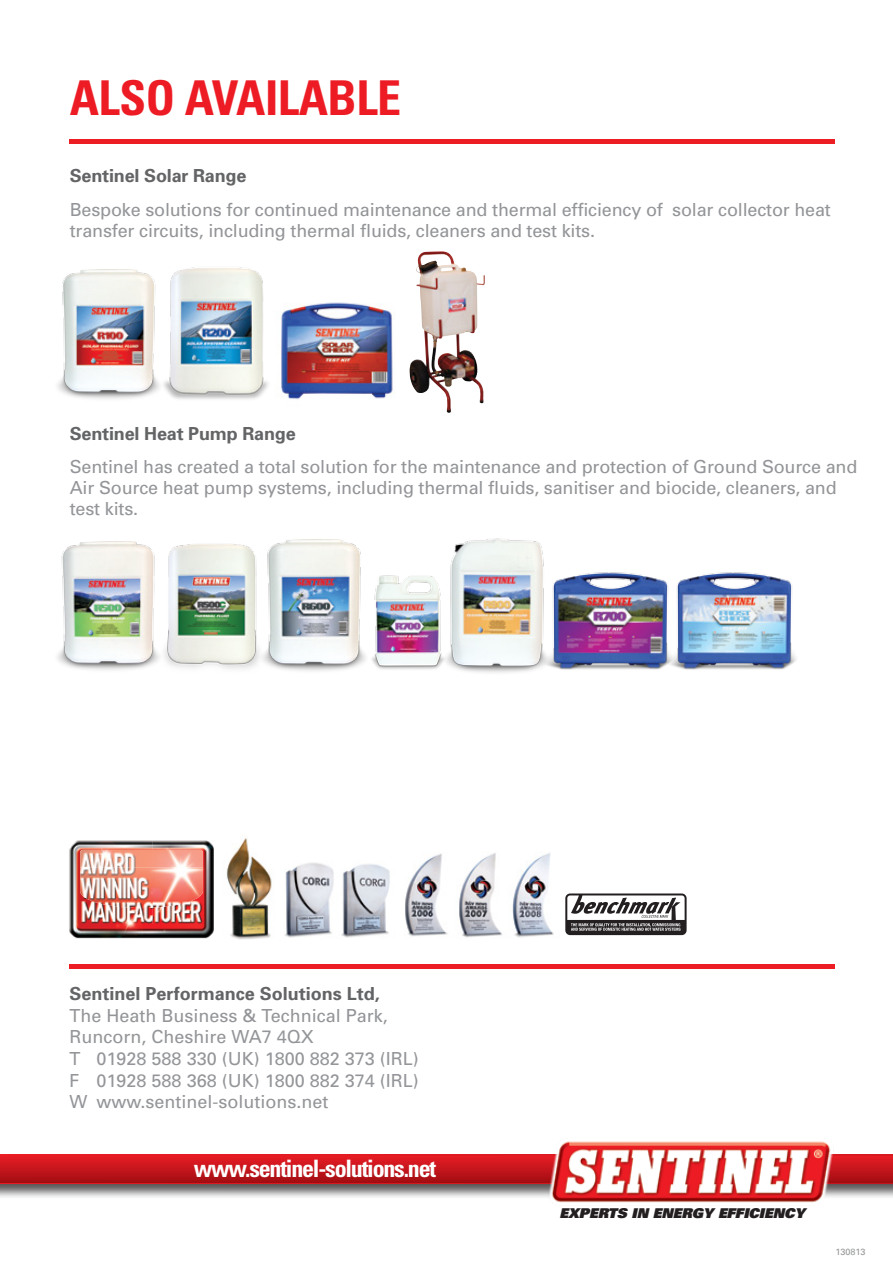
<style>
.page{position:relative;width:893px;height:1263px;background:#fff}
.page>*{position:absolute;margin:0;border:0;box-sizing:border-box;transform-origin:0 0}
.t1{font:700 condensed 48px "Univers";letter-spacing:-.01em;color:#ed1c24}
.t2{font:700 condensed 24px "Univers";letter-spacing:-.05em;color:#fff}
.t3{font:18px/21.6px "Univers";letter-spacing:-.01em;color:#939598}
.t4{font:700 18px "Univers";letter-spacing:-.01em;color:#636466}
.t5{font:italic 900 13.5px "Univers";letter-spacing:-.01em;color:#231f20}
.t6{font:9px "Univers";color:#939598}
</style>
<div class="page">
<img style="left:69px;top:840px;width:220px;height:129px">
<img style="left:80px;top:850px;width:123px;height:58px">
<div style="left:0;top:1154px;width:893px;height:45px;background:#231f20;opacity:.75"></div>
<svg style="left:0;top:1155px;width:893px;height:28px;background:#c4151b"></svg>
<img style="left:531px;top:1141px;width:320px;height:62px">
<hr style="left:70px;top:965px;width:765px;height:4px;background:#ed1d24">
<img style="left:214px;top:838px;width:340px;height:102px">
<svg style="left:565px;top:893px;width:122px;height:42px"></svg>
<hr style="left:70px;top:140px;width:765px;height:4px;background:#ed1d24">
<img style="left:281px;top:302px;width:112px;height:98px">
<img style="left:57px;top:269px;width:100px;height:130px">
<img style="left:157px;top:267px;width:111px;height:132px">
<img style="left:410px;top:252px;width:74px;height:161px">
<img style="left:57px;top:541px;width:99px;height:129px">
<img style="left:553px;top:572px;width:113px;height:98px">
<img style="left:265px;top:539px;width:99px;height:132px">
<img style="left:364px;top:575px;width:77px;height:95px">
<img style="left:441px;top:538px;width:112px;height:135px">
<img style="left:666px;top:572px;width:130px;height:98px">
<img style="left:156px;top:544px;width:109px;height:125px">
<h1 class="t1" style="left:70px;top:68px;width:333px">Also available</h1>
<p class="t4" style="left:70px;top:165px;width:178px">Sentinel Solar Range</p>
<p class="t3" style="left:70px;top:199px;width:763px;line-height:21px">Bespoke solutions for continued maintenance and thermal efficiency of solar collector heat transfer circuits, including thermal fluids, cleaners and test kits.</p>
<p class="t4" style="left:70px;top:422px;width:227px">Sentinel Heat Pump Range</p>
<p class="t3" style="left:70px;top:457px;width:789px;line-height:21px">Sentinel has created a total solution for the maintenance and protection of Ground Source and<br>Air Source heat pump systems, including thermal fluids, sanitiser and biocide, cleaners, and test kits.</p>
<p class="t4" style="left:70px;top:983px;width:312px">Sentinel Performance Solutions Ltd,</p>
<p class="t3" style="left:70px;top:1005px;width:351px">The Heath Business &amp; Technical Park, Runcorn, Cheshire WA7 4QX<br>T 01928 588 330 (UK) 1800 882 373 (IRL)<br>F 01928 588 368 (UK) 1800 882 374 (IRL)<br>W www.sentinel-solutions.net</p>
<h2 class="t2" style="left:194px;top:1154px;width:244px">www.sentinel-solutions.net</h2>
<p class="t5" style="left:560px;top:1205px;width:247px">EXPERTS IN ENERGY EFFICIENCY</p>
<p class="t6" style="left:836px;top:1246px;width:32px">130813</p>
</div>
